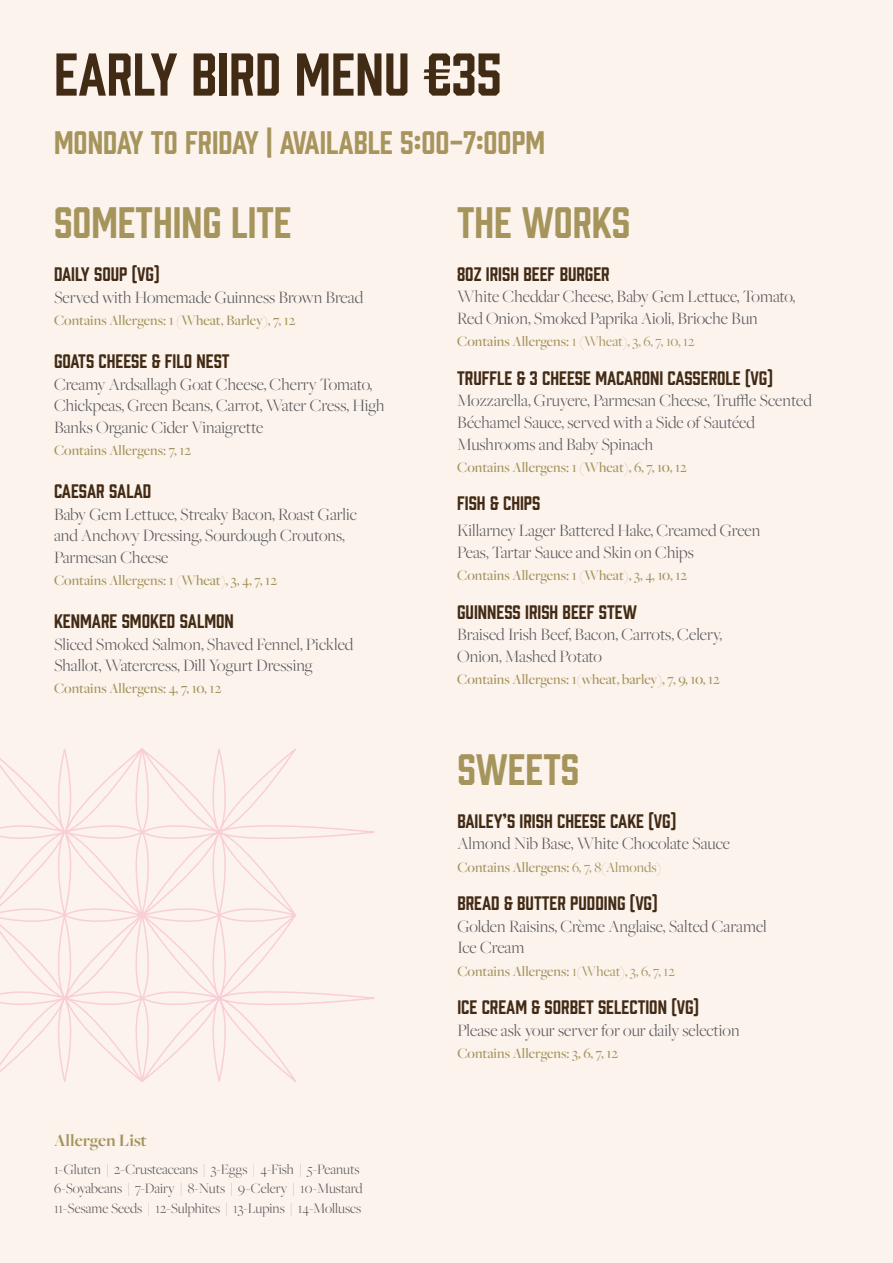
<style>
.page{position:relative;width:893px;height:1263px;background:#fcf3ed}
.page>*{position:absolute;margin:0;border:0;box-sizing:border-box;transform-origin:0 0}
.t1{font:55.5px "Prohibition";color:#422b15}
.t2{font:40.5px "Prohibition";color:#a5945b}
.t3{font:30px "Prohibition";color:#a8945d}
.t4{font:300 18px/21.6px "Freight Big Pro";color:#57585a}
.t5{font:18px "Prohibition";color:#422b15}
.t6{font:700 18px "Freight Big Pro";color:#a5945b}
.t7{font:500 15px "Freight Big Pro";color:#a5945b}
.t8{font:300 15px/19.5px "Freight Big Pro";color:#57585a}
.t9{font:15px "Freight Big Pro";color:#a5945b}
.s1{color:#a5945b}
.s2{font-weight:500}
.s3{font-weight:400}
</style>
<div class="page">
<svg style="left:0;top:749px;width:375px;height:333px"></svg>
<p class="t1" style="left:54px;top:36px;width:449px">EARLY BIRD MENU €35</p>
<p class="t3" style="left:54px;top:122px;width:493px"><span class="s1">MONDAY TO FRIDAY |</span> AVAILABLE 5:00-7:00PM</p>
<p class="t2" style="left:54px;top:195px;width:239px">SOMETHING LITE</p>
<p class="t5" style="left:54px;top:262px;width:107px">DAILY SOUP (VG)</p>
<p class="t4" style="left:54px;top:286px;width:311px">Served with Homemade Guinness Brown Bread</p>
<p class="t7" style="left:54px;top:311px;width:243px">Contains Allergens: 1 (Wheat, Barley), 7, 12</p>
<p class="t5" style="left:54px;top:349px;width:177px">GOATS CHEESE &amp; FILO NEST</p>
<p class="t4" style="left:54px;top:373px;width:332px">Creamy Ardsallagh Goat Cheese, Cherry Tomato,<br>Chickpeas, Green Beans, Carrot, Water Cress, High<br>Banks Organic Cider Vinaigrette</p>
<p class="t7" style="left:54px;top:440px;width:139px">Contains Allergens: 7, 12</p>
<p class="t5" style="left:54px;top:479px;width:99px">CAESAR SALAD</p>
<p class="t4" style="left:54px;top:503px;width:304px">Baby Gem Lettuce, Streaky Bacon, Roast Garlic and Anchovy Dressing, Sourdough Croutons,<br>Parmesan Cheese</p>
<p class="t7" style="left:54px;top:570px;width:225px">Contains Allergens: 1 (Wheat), 3, 4, 7, 12</p>
<p class="t5" style="left:54px;top:609px;width:181px">KENMARE SMOKED SALMON</p>
<p class="t4" style="left:54px;top:633px;width:301px">Sliced Smoked Salmon, Shaved Fennel, Pickled<br>Shallot, Watercress, Dill Yogurt Dressing</p>
<p class="t7" style="left:54px;top:679px;width:169px">Contains Allergens: 4, 7, 10, 12</p>
<p class="t6" style="left:54px;top:1128px;width:94px">Allergen List</p>
<p class="t8" style="left:54px;top:1159px;width:310px">1-Gluten | 2-Crusteaceans | 3-Eggs | 4-Fish | 5-Peanuts<br>6-Soyabeans | 7-Dairy | 8-Nuts | 9-Celery | 10-Mustard<br>11-Sesame Seeds | 12-Sulphites | 13-Lupins | 14-Molluscs</p>
<p class="t2" style="left:457px;top:194px;width:175px">THE WORKS</p>
<p class="t5" style="left:457px;top:261px;width:154px">8OZ IRISH BEEF BURGER</p>
<p class="t4" style="left:457px;top:285px;width:340px">White Cheddar Cheese, Baby Gem Lettuce, Tomato,<br>Red Onion, Smoked Paprika Aioli, Brioche Bun</p>
<p class="t9" style="left:457px;top:332px;width:239px"><span class="s2">Contains Allergens:</span> 1 (Wheat), 3, 6, 7, 10, 12</p>
<p class="t5" style="left:457px;top:365px;width:317px">TRUFFLE &amp; 3 CHEESE MACARONI CASSEROLE (VG)</p>
<p class="t4" style="left:457px;top:389px;width:356px">Mozzarella, Gruyere, Parmesan Cheese, Truffle Scented<br>Béchamel Sauce, served with a Side of Sautéed<br>Mushrooms and Baby Spinach</p>
<p class="t7" style="left:457px;top:457px;width:231px">Contains Allergens: 1 (Wheat), 6, 7, 10, 12</p>
<p class="t5" style="left:457px;top:491px;width:85px">FISH &amp; CHIPS</p>
<p class="t4" style="left:457px;top:519px;width:305px">Killarney Lager Battered Hake, Creamed Green<br>Peas, Tartar Sauce and Skin on Chips</p>
<p class="t7" style="left:457px;top:566px;width:232px">Contains Allergens: 1 (Wheat), 3, 4, 10, 12</p>
<p class="t5" style="left:457px;top:599px;width:181px">GUINNESS IRISH BEEF STEW</p>
<p class="t4" style="left:457px;top:623px;width:267px">Braised Irish Beef, Bacon, Carrots, Celery,<br>Onion, Mashed Potato</p>
<p class="t7" style="left:457px;top:670px;width:264px">Contains Allergens: 1(wheat, barley), 7, 9, 10, 12</p>
<p class="t2" style="left:457px;top:741px;width:123px">SWEETS</p>
<p class="t5" style="left:457px;top:808px;width:220px">BAILEY’S IRISH CHEESE CAKE (VG)</p>
<p class="t4" style="left:457px;top:832px;width:274px">Almond Nib Base, White Chocolate Sauce</p>
<p class="t7" style="left:457px;top:857px;width:205px">Contains Allergens: <span class="s3">6, 7, 8(Almonds)</span></p>
<p class="t5" style="left:457px;top:891px;width:202px">BREAD &amp; BUTTER PUDDING (VG)</p>
<p class="t4" style="left:457px;top:915px;width:311px">Golden Raisins, Crème Anglaise, Salted Caramel<br>Ice Cream</p>
<p class="t7" style="left:457px;top:961px;width:219px">Contains Allergens: <span class="s3">1(Wheat), 3, 6, 7, 12</span></p>
<p class="t5" style="left:457px;top:995px;width:243px">ICE CREAM &amp; SORBET SELECTION (VG)</p>
<p class="t4" style="left:457px;top:1019px;width:284px">Please ask your server for our daily selection</p>
<p class="t7" style="left:457px;top:1043px;width:162px">Contains Allergens: 3, 6, 7, 12</p>
</div>
